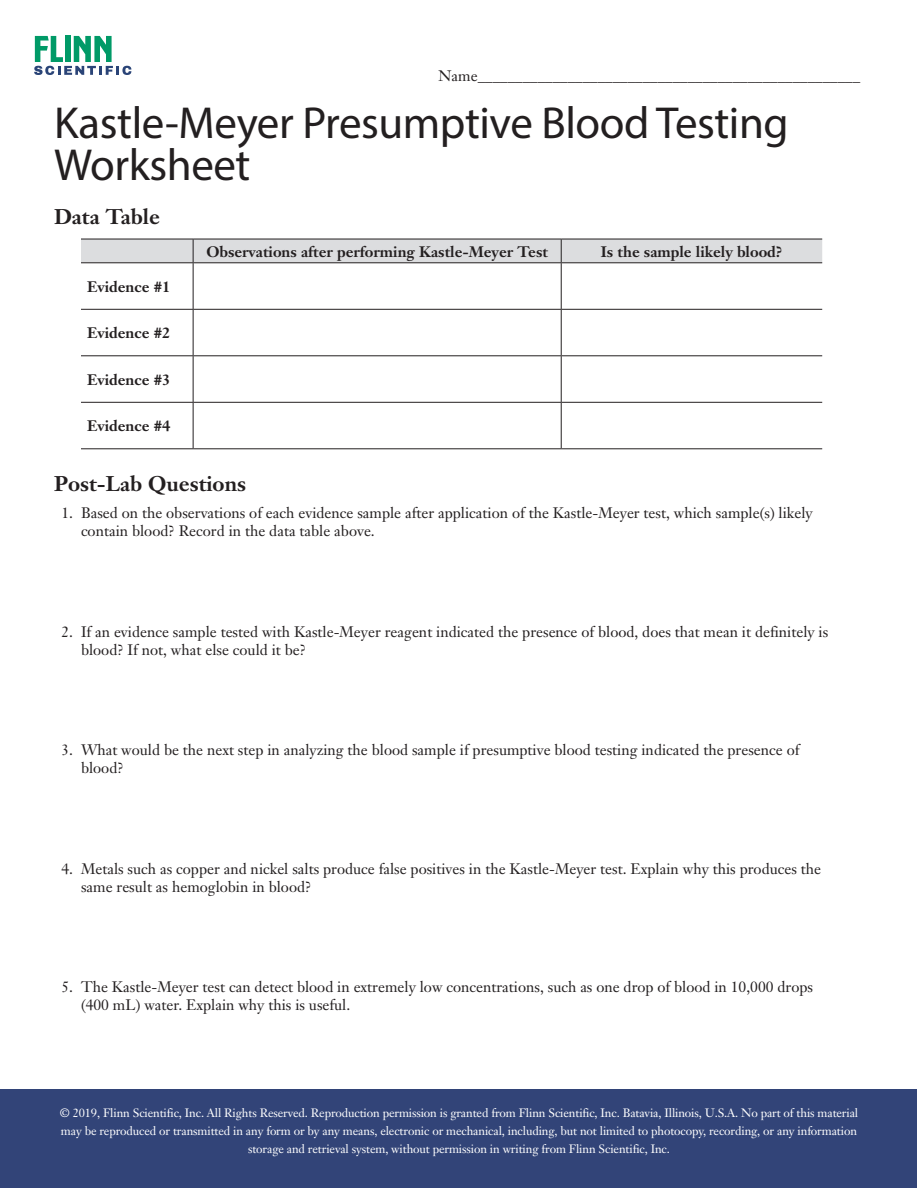
<style>
.page{position:relative;width:918px;height:1188px;background:#fff}
.page>*{position:absolute;margin:0;border:0;box-sizing:border-box;transform-origin:0 0}
.Headline{font:45px/42px "Myriad Pro";letter-spacing:-.01em;color:#231f20}
.Sidehead{font:700 21px "Janson Text";color:#231f20}
.d_body{font:15px/18px "Janson Text";color:#231f20}
.t1{font:700 15px "Janson Text";color:#231f20}
.d_a_b_c__s{font:15px "Janson Text";color:#231f20}
.t2{font:12px/18px "Janson Text";letter-spacing:-.01em;color:#fff;text-align:center}
</style>
<div class="page">
<div style="left:1px;top:1089px;width:916px;height:99px;background:#324478"></div>
<svg style="left:34px;top:36px;width:97px;height:39px"></svg>
<div style="left:81px;top:239px;width:741px;height:23px;background:#dcdddf"></div>
<hr style="left:81px;top:262px;width:112px;height:1px;background:#231f20">
<hr style="left:193px;top:262px;width:368px;height:1px;background:#231f20">
<hr style="left:193px;top:263px;width:1px;height:46px;background:#231f20">
<hr style="left:561px;top:262px;width:261px;height:1px;background:#231f20">
<hr style="left:561px;top:263px;width:1px;height:46px;background:#231f20">
<hr style="left:81px;top:309px;width:112px;height:1px;background:#231f20">
<hr style="left:193px;top:309px;width:368px;height:1px;background:#231f20">
<hr style="left:193px;top:310px;width:1px;height:45px;background:#231f20">
<hr style="left:561px;top:309px;width:261px;height:1px;background:#231f20">
<hr style="left:561px;top:310px;width:1px;height:45px;background:#231f20">
<hr style="left:81px;top:355px;width:112px;height:1px;background:#231f20">
<hr style="left:193px;top:355px;width:368px;height:1px;background:#231f20">
<hr style="left:193px;top:356px;width:1px;height:46px;background:#231f20">
<hr style="left:561px;top:355px;width:261px;height:1px;background:#231f20">
<hr style="left:561px;top:356px;width:1px;height:46px;background:#231f20">
<hr style="left:81px;top:402px;width:112px;height:1px;background:#231f20">
<hr style="left:193px;top:402px;width:368px;height:1px;background:#231f20">
<hr style="left:193px;top:403px;width:1px;height:45px;background:#231f20">
<hr style="left:561px;top:402px;width:261px;height:1px;background:#231f20">
<hr style="left:561px;top:403px;width:1px;height:45px;background:#231f20">
<hr style="left:81px;top:448px;width:112px;height:1px;background:#231f20">
<hr style="left:193px;top:448px;width:368px;height:1px;background:#231f20">
<hr style="left:561px;top:448px;width:261px;height:1px;background:#231f20">
<p class="d_a_b_c__s" style="left:439px;top:66px;width:423px">Name___________________________________________________</p>
<p class="Headline" style="left:54px;top:101px;width:736px">Kastle-Meyer Presumptive Blood Testing<br>Worksheet</p>
<p class="Sidehead" style="left:54px;top:203px;width:107px">Data Table</p>
<p class="t1" style="left:206px;top:242px;width:343px">Observations after performing Kastle-Meyer Test</p>
<p class="t1" style="left:601px;top:242px;width:183px">Is the sample likely blood?</p>
<p class="t1" style="left:87px;top:277px;width:85px">Evidence #1</p>
<p class="t1" style="left:87px;top:324px;width:85px">Evidence #2</p>
<p class="t1" style="left:87px;top:370px;width:85px">Evidence #3</p>
<p class="t1" style="left:87px;top:417px;width:85px">Evidence #4</p>
<p class="Sidehead" style="left:54px;top:470px;width:194px">Post-Lab Questions</p>
<p class="d_body" style="left:81px;top:504px;width:733px;text-indent:-20px">1. Based on the observations of each evidence sample after application of the Kastle-Meyer test, which sample(s) likely contain blood? Record in the data table above.</p>
<p class="d_body" style="left:81px;top:622px;width:749px;text-indent:-20px">2. If an evidence sample tested with Kastle-Meyer reagent indicated the presence of blood, does that mean it definitely is blood? If not, what else could it be?</p>
<p class="d_body" style="left:81px;top:741px;width:720px;text-indent:-20px">3. What would be the next step in analyzing the blood sample if presumptive blood testing indicated the presence of blood?</p>
<p class="d_body" style="left:81px;top:859px;width:742px;text-indent:-20px">4. Metals such as copper and nickel salts produce false positives in the Kastle-Meyer test. Explain why this produces the same result as hemoglobin in blood?</p>
<p class="d_body" style="left:81px;top:978px;width:734px;text-indent:-20px">5. The Kastle-Meyer test can detect blood in extremely low concentrations, such as one drop of blood in 10,000 drops (400 mL) water. Explain why this is useful.</p>
<p class="t2" style="left:60px;top:1104px;width:800px">© 2019, Flinn Scientific, Inc. All Rights Reserved. Reproduction permission is granted from Flinn Scientific, Inc. Batavia, Illinois, U.S.A. No part of this material may be reproduced or transmitted in any form or by any means, electronic or mechanical, including, but not limited to photocopy, recording, or any information storage and retrieval system, without permission in writing from Flinn Scientific, Inc.</p>
</div>
